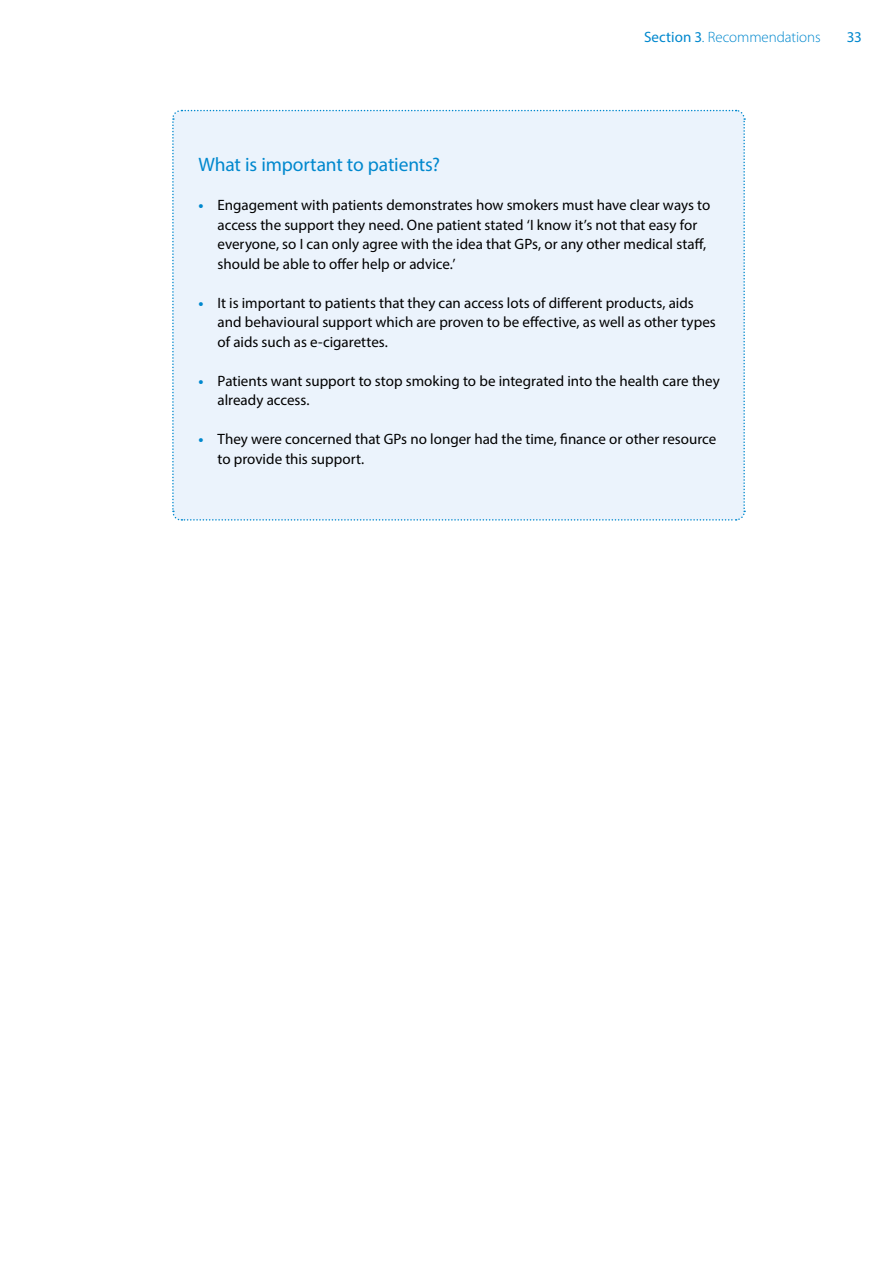
<style>
.page{position:relative;width:893px;height:1263px;background:#fff}
.page>*{position:absolute;margin:0;border:0;box-sizing:border-box;transform-origin:0 0}
.t1{font:19.5px "Myriad Pro";letter-spacing:-.01em;color:#0088ce}
.t2{font:15px/19.5px "Myriad Pro";color:#000}
.t3{font:300 15px "Myriad Pro";letter-spacing:-.005em;color:#0088ce}
.t4{font:15px "Myriad Pro";color:#0088ce}
.s1{font-weight:400}
.s2{font-weight:700;color:#0088ce}
</style>
<div class="page">
<div style="left:172px;top:109px;width:574px;height:412px;background:#ebf3fc"></div>
<p class="t3" style="left:644px;top:28px;width:178px"><span class="s1">Section 3</span>. Recommendations</p>
<p class="t4" style="left:847px;top:27px;width:16px">33</p>
<h1 class="t1" style="left:198px;top:152px;width:243px">What is important to patients?</h1>
<p class="t2" style="left:218px;top:195px;width:494px;text-indent:-19px"><span class="s2">•</span> Engagement with patients demonstrates how smokers must have clear ways to access the support they need. One patient stated ‘I know it’s not that easy for everyone, so I can only agree with the idea that GPs, or any other medical staff, should be able to offer help or advice.’</p>
<p class="t2" style="left:218px;top:292px;width:500px;text-indent:-19px"><span class="s2">•</span> It is important to patients that they can access lots of different products, aids and behavioural support which are proven to be effective, as well as other types of aids such as e-cigarettes.</p>
<p class="t2" style="left:218px;top:370px;width:504px;text-indent:-19px"><span class="s2">•</span> Patients want support to stop smoking to be integrated into the health care they already access.</p>
<p class="t2" style="left:218px;top:429px;width:500px;text-indent:-19px"><span class="s2">•</span> They were concerned that GPs no longer had the time, finance or other resource to provide this support.</p>
</div>
